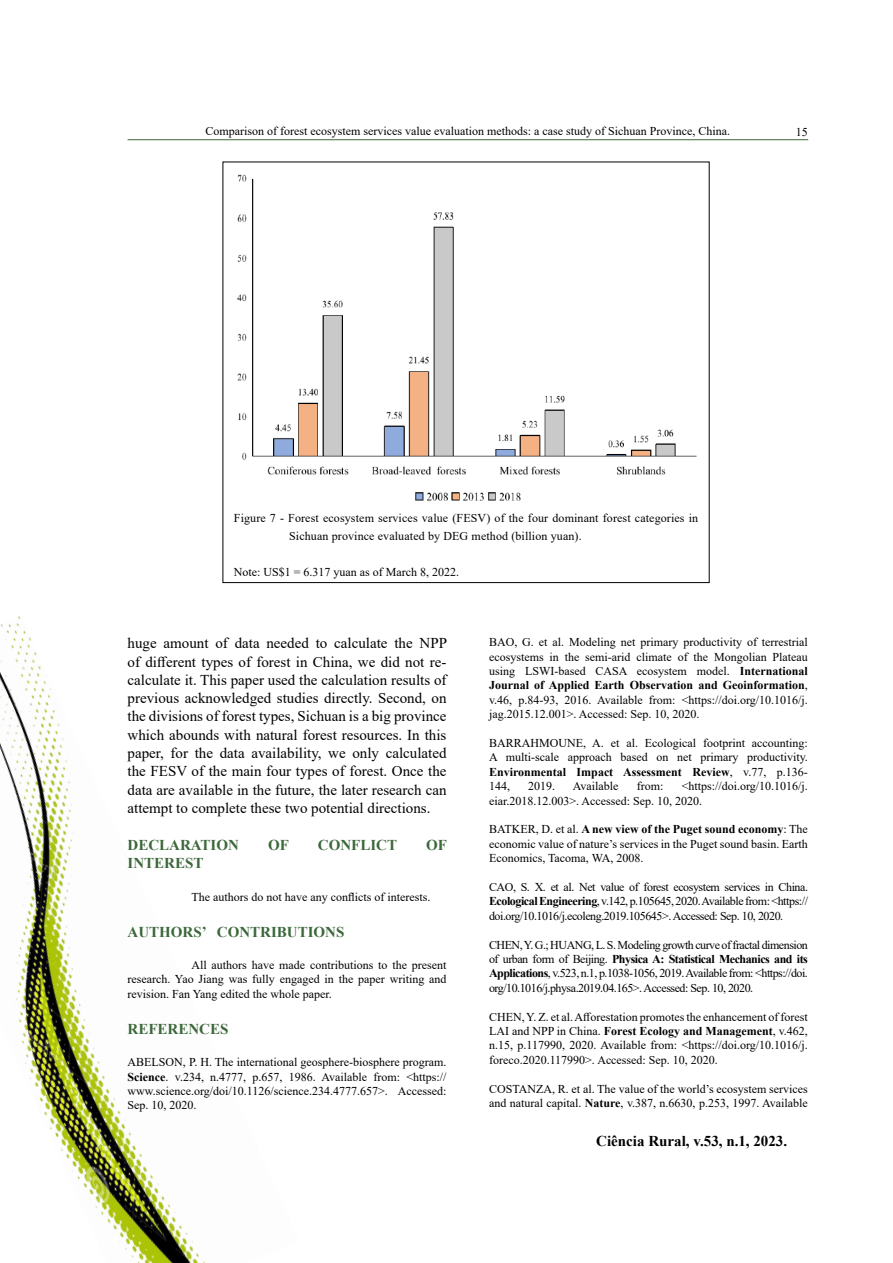
<style>
.page{position:relative;width:893px;height:1263px;background:#fff}
.page>*{position:absolute;margin:0;border:0;box-sizing:border-box;transform-origin:0 0}
.t1{font:15px/18.3px "Times New Roman";color:#000;text-align:justify}
.t2{font:700 15px "Times New Roman";color:#3c683a}
.t3{font:700 15px "Times New Roman";color:#000}
.t4{font:12px/14.4px "Times New Roman";color:#000;text-align:justify}
.s1{font-weight:700}
</style>
<div class="page">
<hr style="left:128px;top:139px;width:680px;height:1px;background:#3c683a">
<img style="left:0;top:616px;width:205px;height:647px">
<img style="left:237px;top:174px;width:460px;height:327px">
<p class="t4" style="left:206px;top:124px;width:526px">Comparison of forest ecosystem services value evaluation methods: a case study of Sichuan Province, China.</p>
<p class="t4" style="left:796px;top:124px;width:13px">15</p>
<p class="t4" style="left:289px;top:509px;width:411px;line-height:18px;text-indent:-55px">Figure 7 - Forest ecosystem services value (FESV) of the four dominant forest categories in<br>Sichuan province evaluated by DEG method (billion yuan).</p>
<p class="t4" style="left:234px;top:564px;width:227px">Note: US$1 = 6.317 yuan as of March 8, 2022.</p>
<p class="t1" style="left:128px;top:634px;width:321px">huge amount of data needed to calculate the NPP of different types of forest in China, we did not re&shy;calculate it. This paper used the calculation results of previous acknowledged studies directly. Second, on the divisions of forest types, Sichuan is a big province which abounds with natural forest resources. In this paper, for the data availability, we only calculated the FESV of the main four types of forest. Once the data are available in the future, the later research can attempt to complete these two potential directions.</p>
<p class="t2" style="left:128px;top:834px;width:113px">DECLARATION</p>
<p class="t2" style="left:268px;top:834px;width:22px">OF</p>
<p class="t2" style="left:318px;top:834px;width:81px">CONFLICT</p>
<p class="t2" style="left:426px;top:834px;width:22px">OF</p>
<p class="t2" style="left:128px;top:852px;width:77px">INTEREST</p>
<p class="t4" style="left:191px;top:889px;width:240px">The authors do not have any conflicts of interests.</p>
<p class="t2" style="left:128px;top:921px;width:218px">AUTHORS’ CONTRIBUTIONS</p>
<p class="t4" style="left:128px;top:957px;width:320px;text-indent:64px">All authors have made contributions to the present research. Yao Jiang was fully engaged in the paper writing and revision. Fan Yang edited the whole paper.</p>
<p class="t2" style="left:128px;top:1018px;width:102px">REFERENCES</p>
<p class="t4" style="left:128px;top:1054px;width:320px">ABELSON, P. H. The international geosphere-biosphere program.<br><span class="s1">Science</span>. v.234, n.4777, p.657, 1986. Available from: &lt;https:// www.science.org/doi/10.1126/science.234.4777.657&gt;. Accessed:<br>Sep. 10, 2020.</p>
<p class="t4" style="left:489px;top:635px;width:320px">BAO, G. et al. Modeling net primary productivity of terrestrial ecosystems in the semi-arid climate of the Mongolian Plateau using LSWI-based CASA ecosystem model. <span class="s1">International Journal of Applied Earth Observation and Geoinformation</span>, v.46, p.84-93, 2016. Available from: &lt;https://doi.org/10.1016/j. jag.2015.12.001&gt;. Accessed: Sep. 10, 2020.</p>
<p class="t4" style="left:489px;top:735px;width:320px">BARRAHMOUNE, A. et al. Ecological footprint accounting:<br>A multi-scale approach based on net primary productivity.<br><span class="s1">Environmental Impact Assessment Review</span>, v.77, p.136- 144,</p>
<p class="t4" style="left:489px;top:779px;width:320px;text-indent:193px">&lt;https://doi.org/10.1016/j. eiar.2018.12.003&gt;. Accessed: Sep. 10, 2020.</p>
<p class="t4" style="left:489px;top:822px;width:320px">BATKER, D. et al. <span class="s1">A new view of the Puget sound economy</span>: The economic value of nature’s services in the Puget sound basin. Earth Economics, Tacoma, WA, 2008.</p>
<p class="t4" style="left:489px;top:879px;width:320px">CAO, S. X. et al. Net value of forest ecosystem services in China.<br><span class="s1">Ecological Engineering</span>, v.142, p.105645, 2020. Available from: &lt;https:// doi.org/10.1016/j.ecoleng.2019.105645&gt;. Accessed: Sep. 10, 2020.</p>
<p class="t4" style="left:489px;top:937px;width:320px">CHEN, Y. G.; HUANG, L. S. Modeling growth curve of fractal dimension of urban form of Beijing. <span class="s1">Physica A: Statistical Mechanics and its Applications</span>, v.523, n.1, p.1038-1056, 2019. Available from: &lt;https://doi. org/10.1016/j.physa.2019.04.165&gt;. Accessed: Sep. 10, 2020.</p>
<p class="t4" style="left:489px;top:1009px;width:320px">CHEN, Y. Z. et al. Afforestation promotes the enhancement of forest LAI and NPP in China. <span class="s1">Forest Ecology and Management</span>, v.462, n.15, p.117990, 2020. Available from: &lt;https://doi.org/10.1016/j. foreco.2020.117990&gt;. Accessed: Sep. 10, 2020.</p>
<p class="t4" style="left:489px;top:1081px;width:320px">COSTANZA, R. et al. The value of the world’s ecosystem services and natural capital. <span class="s1">Nature</span>, v.387, n.6630, p.253, 1997. Available</p>
<p class="t4" style="left:528px;top:779px;width:28px">2019.</p>
<p class="t4" style="left:573px;top:779px;width:47px">Available</p>
<p class="t4" style="left:637px;top:779px;width:28px">from:</p>
<p class="t3" style="left:596px;top:1130px;width:192px">Ciência Rural, v.53, n.1, 2023.</p>
</div>
